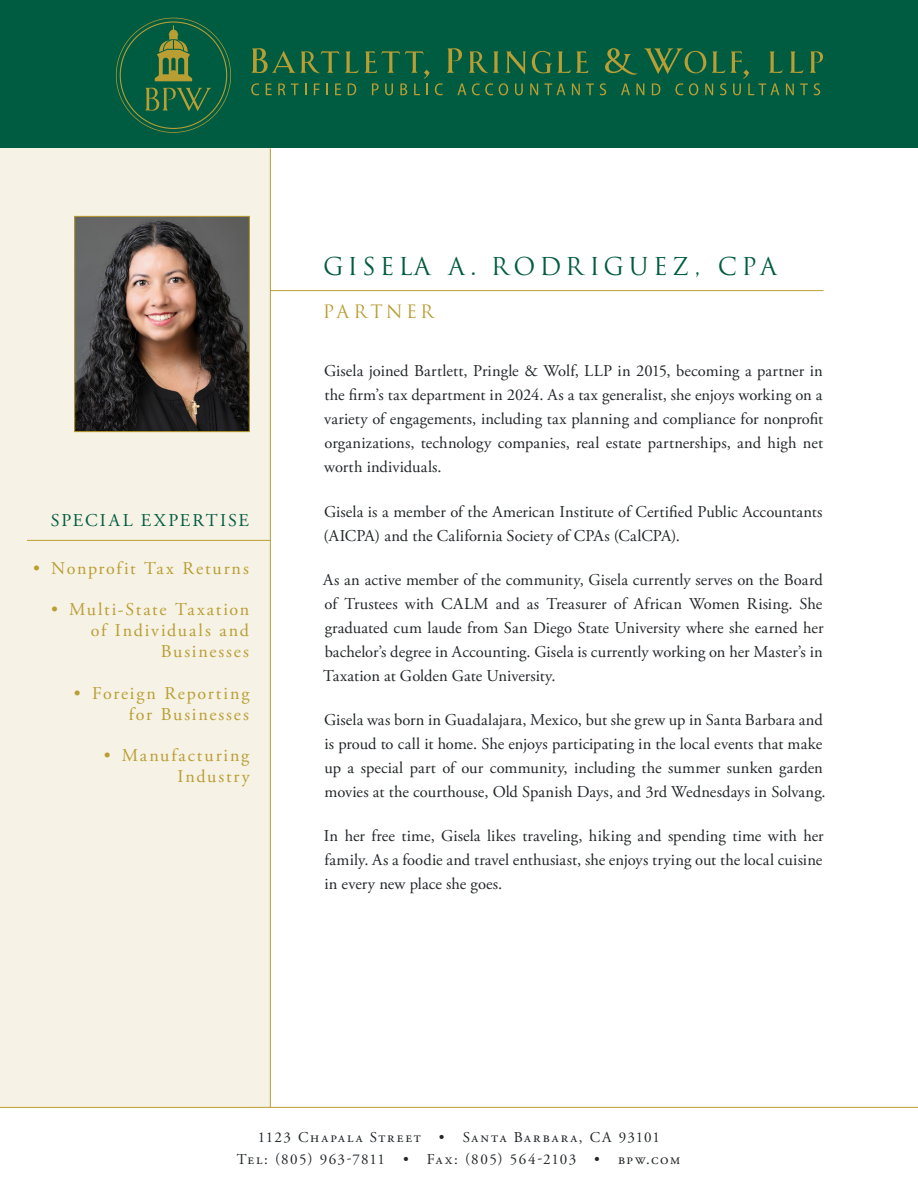
<style>
.page{position:relative;width:918px;height:1188px;background:#fff}
.page>*{position:absolute;margin:0;border:0;box-sizing:border-box;transform-origin:0 0}
.t1{font:24px "Trajan Pro";letter-spacing:.165em;color:#005c41}
.t2{font:18px/21px "Adobe Garamond Pro";letter-spacing:.1em;color:#b99e34;text-align:right}
.t3{font:18px "Adobe Garamond Pro";letter-spacing:.115em;color:#005c41}
.t4{font:18px "Trajan Pro";letter-spacing:.175em;color:#b99e34}
.t5{font:16.5px/24px "Adobe Garamond Pro";letter-spacing:.005em;color:#222628;text-align:justify}
.t6{font:15px/21.8px "Adobe Garamond Pro";letter-spacing:.105em;color:#222628;text-align:center}
</style>
<div class="page">
<div style="left:0;top:0;width:270px;height:1107px;background:#f6f2e5"></div>
<div style="left:0;top:0;width:918px;height:148px;background:#005c41"></div>
<hr style="left:270px;top:148px;width:1px;height:959px;background:#b99e34">
<hr style="left:270px;top:290px;width:554px;height:1px;background:#b99e34">
<hr style="left:0;top:1107px;width:918px;height:1px;background:#b99e34">
<hr style="left:27px;top:540px;width:243px;height:1px;background:#b99e34">
<svg style="left:251px;top:48px;width:343px;height:47px"></svg>
<svg style="left:600px;top:48px;width:223px;height:47px"></svg>
<svg style="left:116px;top:18px;width:115px;height:115px"></svg>
<img style="left:76px;top:218px;width:172px;height:212px">
<div style="left:74px;top:216px;width:176px;height:216px;border:1px solid #b99e34"></div>
<p class="t3" style="left:51px;top:510px;width:200px">SPECIAL EXPERTISE</p>
<p class="t2" style="left:33px;top:558px;width:217px">• Nonprofit Tax Returns</p>
<p class="t2" style="left:51px;top:600px;width:200px">• Multi-State Taxation of Individuals and<br>Businesses</p>
<p class="t2" style="left:74px;top:683px;width:177px">• Foreign Reporting for Businesses</p>
<p class="t2" style="left:104px;top:745px;width:148px">• Manufacturing<br>Industry</p>
<p class="t1" style="left:323px;top:251px;width:455px">GISELA A. RODRIGUEZ, CPA</p>
<p class="t4" style="left:323px;top:300px;width:113px">PARTNER</p>
<p class="t5" style="left:324px;top:360px;width:501px">Gisela joined Bartlett, Pringle &amp; Wolf, LLP in 2015, becoming a partner in the firm’s tax department in 2024. As a tax generalist, she enjoys working on a variety of engagements, including tax planning and compliance for nonprofit organizations, technology companies, real estate partnerships, and high net worth individuals.</p>
<p class="t5" style="left:323px;top:500px;width:501px">Gisela is a member of the American Institute of Certified Public Accountants (AICPA) and the California Society of CPAs (CalCPA).</p>
<p class="t5" style="left:323px;top:568px;width:502px">As an active member of the community, Gisela currently serves on the Board of Trustees with CALM and as Treasurer of African Women Rising. She graduated cum laude from San Diego State University where she earned her bachelor’s degree in Accounting. Gisela is currently working on her Master’s in Taxation at Golden Gate University.</p>
<p class="t5" style="left:324px;top:709px;width:503px;text-align:left">Gisela was born in Guadalajara, Mexico, but she grew up in Santa Barbara and is proud to call it home. She enjoys participating in the local events that make up a special part of our community, including the summer sunken garden movies at the courthouse, Old Spanish Days, and 3rd Wednesdays in Solvang.</p>
<p class="t5" style="left:324px;top:825px;width:501px">In her free time, Gisela likes traveling, hiking and spending time with her family. As a foodie and travel enthusiast, she enjoys trying out the local cuisine in every new place she goes.</p>
<p class="t6" style="left:237px;top:1127px;width:445px">1123 Chapala Street • Santa Barbara, CA 93101<br>Tel: (805) 963-7811 • Fax: (805) 564-2103 • bpw.com</p>
</div>
